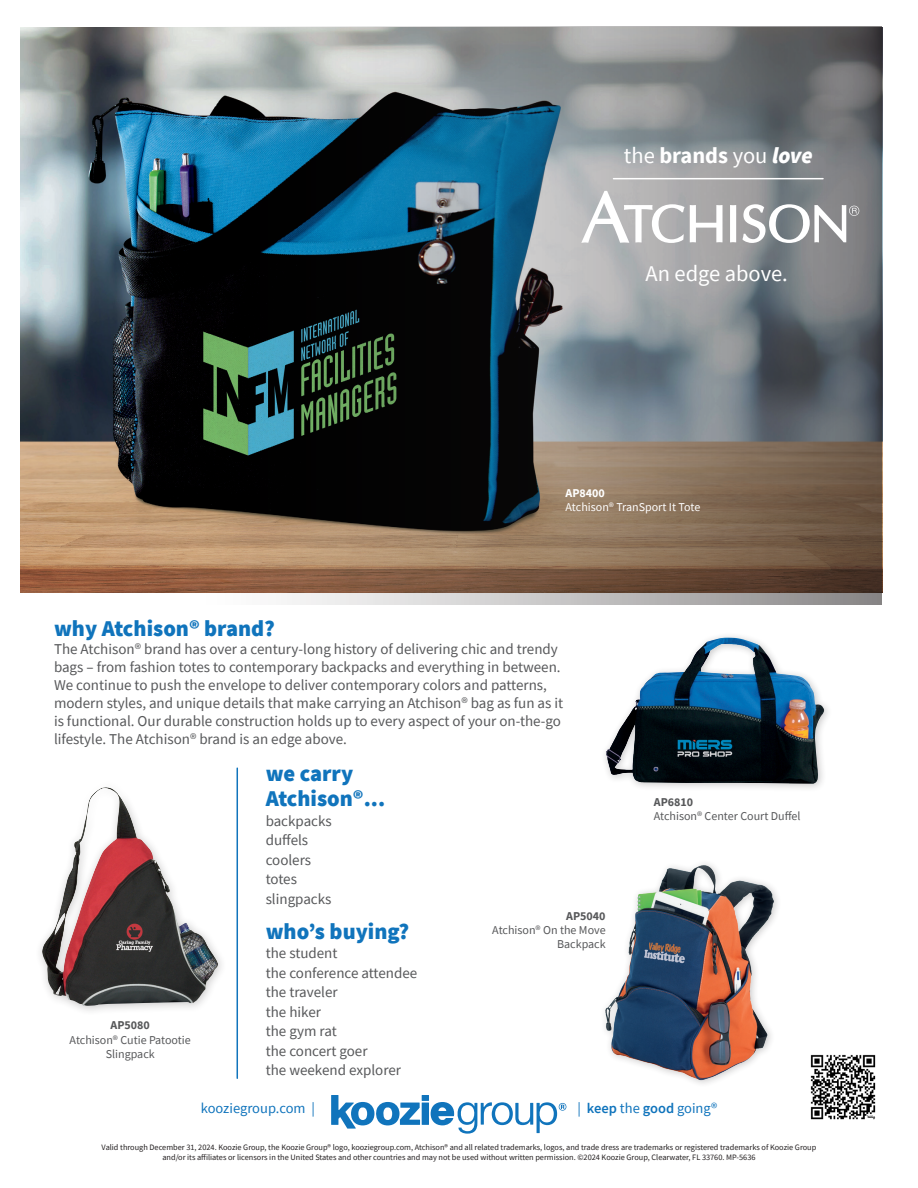
<style>
.page{position:relative;width:918px;height:1188px;background:#fff}
.page>*{position:absolute;margin:0;border:0;box-sizing:border-box;transform-origin:0 0}
.Source_Sans_Pro_copy{font:900 22.5px "Source Sans Pro";color:#1074bc}
.Source_Sans_Pro_copy-2{font:22.5px "Source Sans Pro";color:#fff}
.Source_Sans_Pro_copy-3{font:15px/18px "Source Sans Pro";color:#57585a}
.t1{font:14.55px "Source Sans Pro";color:#1074bc}
.Source_Sans_Pro_copy-4{font:12px/14.2px "Source Sans Pro";color:#57585a;text-align:right}
.Source_Sans_Pro_copy-5{font:12px "Source Sans Pro";color:#fff}
.Source_Sans_Pro_copy-6{font:700 12px "Source Sans Pro";color:#57585a}
.Source_Sans_Pro_copy-7{font:700 12px "Source Sans Pro";color:#fff}
.t2{font:8.25px "Source Sans Pro";color:#231f20}
.s1{font-weight:700}
.s2{font-weight:900;font-style:italic}
.s3{font-weight:600}
</style>
<div class="page">
<img style="left:21px;top:27px;width:177px;height:565px">
<div style="left:422px;top:1103px;width:7px;height:22px;background:#1074bc"></div>
<div style="left:422px;top:1095px;width:7px;height:6px;background:#1074bc"></div>
<svg style="left:331px;top:1095px;width:89px;height:34px"></svg>
<svg style="left:431px;top:1102px;width:135px;height:32px"></svg>
<hr style="left:237px;top:768px;width:1px;height:310px;background:#1074bc">
<img style="left:810px;top:1054px;width:66px;height:66px">
<div style="left:600px;top:632px;width:233px;height:160px;background:#231f20;opacity:.25"></div>
<img style="left:606px;top:638px;width:219px;height:146px">
<img style="left:605px;top:863px;width:173px;height:221px">
<img style="left:42px;top:787px;width:176px;height:219px">
<svg style="left:198px;top:26px;width:684px;height:579px;background:#5e6768"></svg>
<hr style="left:614px;top:178px;width:209px;height:1px;background:#fff">
<svg style="left:581px;top:191px;width:142px;height:52px"></svg>
<svg style="left:730px;top:205px;width:6px;height:37px"></svg>
<svg style="left:742px;top:204px;width:117px;height:39px"></svg>
<p class="Source_Sans_Pro_copy-2" style="left:624px;top:141px;width:190px">the <span class="s1">brands</span> you <span class="s2">love</span></p>
<p class="Source_Sans_Pro_copy-2" style="left:645px;top:259px;width:144px">An edge above.</p>
<p class="Source_Sans_Pro_copy-7" style="left:566px;top:484px;width:41px">AP8400</p>
<p class="Source_Sans_Pro_copy-5" style="left:566px;top:499px;width:136px">Atchison® TranSport It Tote</p>
<p class="Source_Sans_Pro_copy" style="left:54px;top:613px;width:223px">why Atchison® brand?</p>
<p class="Source_Sans_Pro_copy-3" style="left:54px;top:640px;width:508px">The Atchison® brand has over a century-long history of delivering chic and trendy bags – from fashion totes to contemporary backpacks and everything in between.</p>
<p class="Source_Sans_Pro_copy-3" style="left:54px;top:676px;width:511px">We continue to push the envelope to deliver contemporary colors and patterns, modern styles, and unique details that make carrying an Atchison® bag as fun as it is functional. Our durable construction holds up to every aspect of your on-the-go lifestyle. The Atchison® brand is an edge above.</p>
<p class="Source_Sans_Pro_copy-6" style="left:111px;top:1017px;width:41px">AP5080</p>
<p class="Source_Sans_Pro_copy-4" style="left:70px;top:1032px;width:123px;text-align:center">Atchison® Cutie Patootie<br>Slingpack</p>
<p class="Source_Sans_Pro_copy" style="left:266px;top:758px;width:89px">we carry</p>
<p class="Source_Sans_Pro_copy" style="left:266px;top:783px;width:121px">Atchison®...</p>
<p class="Source_Sans_Pro_copy-3" style="left:266px;top:811px;width:68px;line-height:19.5px">backpacks duffels coolers</p>
<p class="Source_Sans_Pro_copy-3" style="left:266px;top:870px;width:33px">totes</p>
<p class="Source_Sans_Pro_copy-3" style="left:266px;top:890px;width:67px">slingpacks</p>
<p class="Source_Sans_Pro_copy" style="left:266px;top:916px;width:145px">who’s buying?</p>
<p class="Source_Sans_Pro_copy-3" style="left:266px;top:944px;width:73px">the student</p>
<p class="Source_Sans_Pro_copy-3" style="left:266px;top:964px;width:153px">the conference attendee</p>
<p class="Source_Sans_Pro_copy-3" style="left:266px;top:983px;width:73px">the traveler</p>
<p class="Source_Sans_Pro_copy-3" style="left:266px;top:1003px;width:57px">the hiker</p>
<p class="Source_Sans_Pro_copy-3" style="left:266px;top:1022px;width:73px">the gym rat</p>
<p class="Source_Sans_Pro_copy-3" style="left:266px;top:1042px;width:103px">the concert goer</p>
<p class="Source_Sans_Pro_copy-3" style="left:266px;top:1061px;width:137px">the weekend explorer</p>
<p class="Source_Sans_Pro_copy-6" style="left:566px;top:908px;width:41px">AP5040</p>
<p class="Source_Sans_Pro_copy-4" style="left:492px;top:923px;width:115px">Atchison® On the Move<br>Backpack</p>
<p class="Source_Sans_Pro_copy-6" style="left:654px;top:794px;width:41px">AP6810</p>
<p class="Source_Sans_Pro_copy-4" style="left:654px;top:809px;width:148px">Atchison® Center Court Duffel</p>
<p class="t1" style="left:201px;top:1099px;width:116px">kooziegroup.com |</p>
<p class="t1" style="left:578px;top:1099px;width:141px">| <span class="s3">keep</span> the <span class="s3">good</span> going®</p>
<p class="t2" style="left:102px;top:1142px;width:716px">Valid through December 31, 2024. Koozie Group, the Koozie Group® logo, kooziegroup.com, Atchison® and all related trademarks, logos, and trade dress are trademarks or registered trademarks of Koozie Group</p>
<p class="t2" style="left:162px;top:1152px;width:595px">and/or its affiliates or licensors in the United States and other countries and may not be used without written permission. ©2024 Koozie Group, Clearwater, FL 33760. MP-5636</p>
</div>
